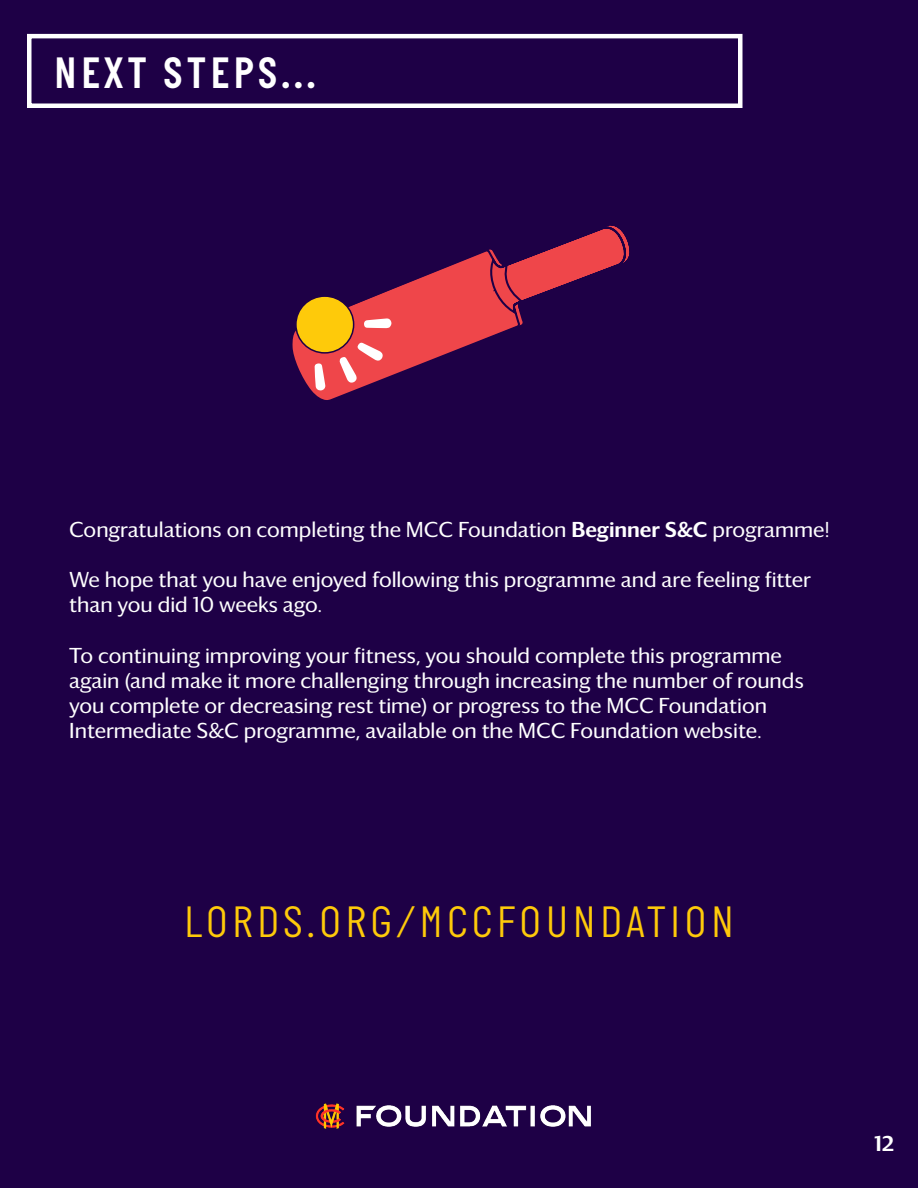
<style>
.page{position:relative;width:918px;height:1188px;background:#1e0046}
.page>*{position:absolute;margin:0;border:0;box-sizing:border-box;transform-origin:0 0}
.t1{font:300 45px "Italian Plate No 2";letter-spacing:.1em;color:#feca0a}
.t2{font:600 45px "Italian Plate No 2";letter-spacing:.1em;color:#fff}
.t3{font:21px/25.2px "Darby Sans";color:#fff}
.t4{font:500 21px "Darby Sans";color:#fff}
.s1{font-weight:500}
</style>
<div class="page">
<div style="left:27px;top:34px;width:715px;height:74px;border:4px solid #fff"></div>
<img style="left:315px;top:1103px;width:276px;height:26px">
<svg style="left:292px;top:225px;width:337px;height:175px"></svg>
<svg style="left:315px;top:363px;width:11px;height:28px"></svg>
<svg style="left:364px;top:318px;width:28px;height:10px"></svg>
<svg style="left:339px;top:342px;width:45px;height:41px;background:#ee7276"></svg>
<div style="left:296px;top:296px;width:58px;height:57px;background:#feca0a;border-radius:50%"></div>
<div style="left:295px;top:295px;width:59px;height:59px;border:2px solid #1e0046;border-radius:50%"></div>
<p class="t2" style="left:54px;top:48px;width:263px">NEXT STEPS...</p>
<p class="t3" style="left:69px;top:516px;width:762px">Congratulations on completing the MCC Foundation <span class="s1">Beginner S&amp;C</span> programme!</p>
<p class="t3" style="left:69px;top:566px;width:743px">We hope that you have enjoyed following this programme and are feeling fitter than you did 10 weeks ago.</p>
<p class="t3" style="left:69px;top:642px;width:736px">To continuing improving your fitness, you should complete this programme again (and make it more challenging through increasing the number of rounds you complete or decreasing rest time) or progress to the MCC Foundation Intermediate S&amp;C programme, available on the MCC Foundation website.</p>
<p class="t1" style="left:184px;top:897px;width:551px">LORDS.ORG/MCCFOUNDATION</p>
<p class="t4" style="left:875px;top:1127px;width:21px">12</p>
</div>
